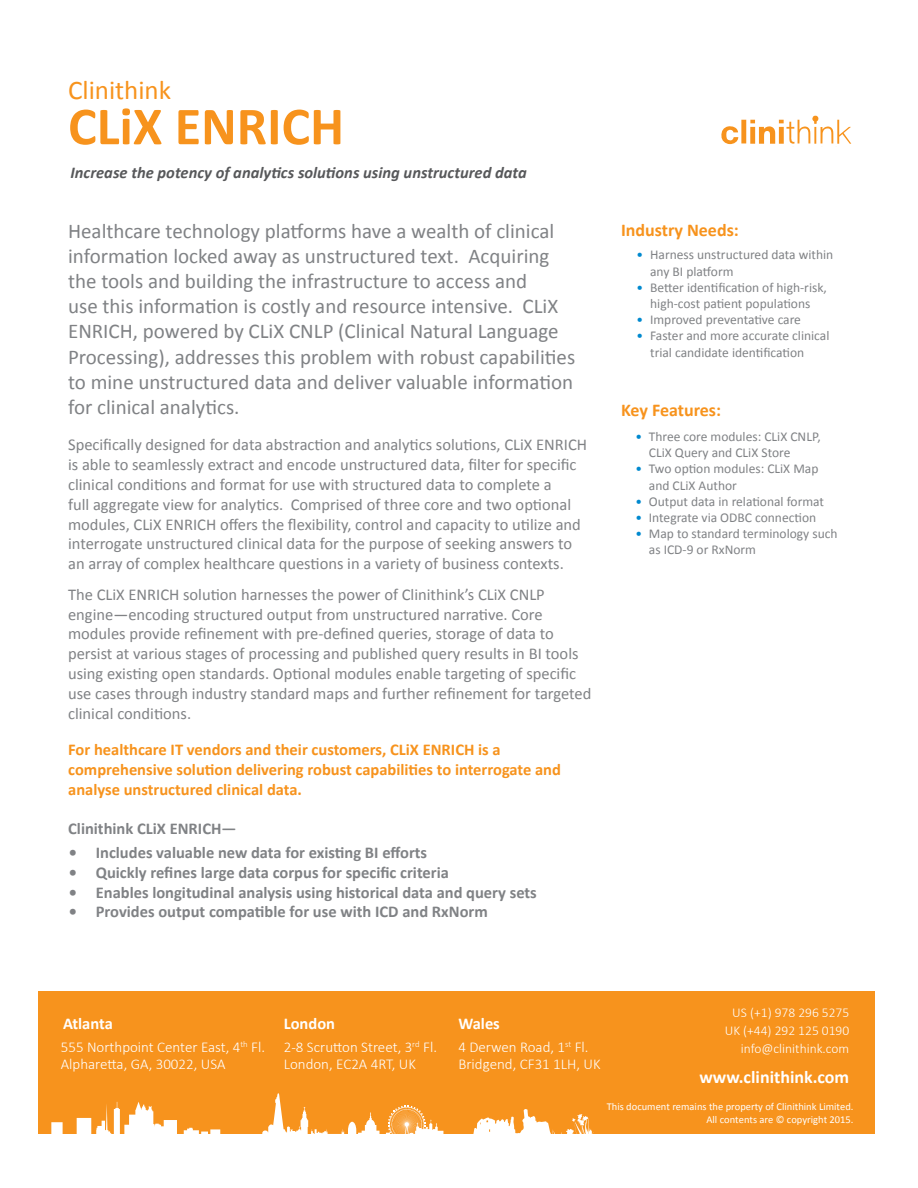
<style>
.page{position:relative;width:918px;height:1188px;background:#fff}
.page>*{position:absolute;margin:0;border:0;box-sizing:border-box;transform-origin:0 0}
.Title1{font:700 54px "Calibri";color:#f7931d}
.t1{font:27px "Calibri";color:#f7931d}
.Intro_Paragraph{font:21px/25.2px "Calibri";color:#808285}
.Sub_Heading{font:700 18px "Calibri";color:#f7931d}
.Address_Head{font:700 18px "Calibri";color:#fff}
.Text{font:16.5px/19.8px "Calibri";color:#808285}
.Benefits_Intro{font:700 16.5px "Calibri";color:#808285}
.Benefits_Intro-2{font:700 16.5px/19.8px "Calibri";color:#f7931d}
.Main_Value_Propositi{font:italic 700 16.5px "Calibri";color:#57585a}
.Address_Head-2{font:700 16.5px "Calibri";color:#fff}
.Address{font:300 15px "Calibri";color:#fff}
.t2{font:13.5px/16.2px "Calibri";color:#808285}
.Address_Head-3{font:300 13.5px "Calibri";color:#fff}
.t3{font:10.5px/12.6px "Calibri";color:#fff;text-align:right}
.s1{color:#0089cf}
</style>
<div class="page">
<svg style="left:721px;top:116px;width:130px;height:29px"></svg>
<div style="left:38px;top:992px;width:837px;height:142px;background:#f7931d"></div>
<svg style="left:262px;top:1093px;width:182px;height:41px"></svg>
<svg style="left:51px;top:1102px;width:170px;height:32px"></svg>
<svg style="left:473px;top:1109px;width:120px;height:25px"></svg>
<p class="t1" style="left:68px;top:73px;width:104px">Clinithink</p>
<p class="Title1" style="left:68px;top:92px;width:278px">CLiX ENRICH</p>
<p class="Main_Value_Propositi" style="left:70px;top:162px;width:458px">Increase the potency of analytics solutions using unstructured data</p>
<p class="Intro_Paragraph" style="left:68px;top:218px;width:509px">Healthcare technology platforms have a wealth of clinical information locked away as unstructured text. Acquiring the tools and building the infrastructure to access and<br>use this information is costly and resource intensive. CLiX ENRICH, powered by CLiX CNLP (Clinical Natural Language Processing), addresses this problem with robust capabilities to mine unstructured data and deliver valuable information for clinical analytics.</p>
<p class="Sub_Heading" style="left:621px;top:218px;width:119px">Industry Needs:</p>
<p class="t2" style="left:650px;top:247px;width:185px;text-indent:-14px"><span class="s1">•</span> Harness unstructured data within any BI platform</p>
<p class="t2" style="left:637px;top:279px;width:192px;text-align:center"><span class="s1">•</span> Better identification of high-risk, high-cost patient populations</p>
<p class="t2" style="left:637px;top:312px;width:166px"><span class="s1">•</span> Improved preventative care</p>
<p class="t2" style="left:650px;top:328px;width:181px;text-indent:-14px"><span class="s1">•</span> Faster and more accurate clinical trial candidate identification</p>
<p class="Sub_Heading" style="left:621px;top:399px;width:102px">Key Features:</p>
<p class="Text" style="left:68px;top:435px;width:521px">Specifically designed for data abstraction and analytics solutions, CLiX ENRICH is able to seamlessly extract and encode unstructured data, filter for specific clinical conditions and format for use with structured data to complete a<br>full aggregate view for analytics. Comprised of three core and two optional modules, CLiX ENRICH offers the flexibility, control and capacity to utilize and interrogate unstructured clinical data for the purpose of seeking answers to an array of complex healthcare questions in a variety of business contexts.</p>
<p class="Text" style="left:68px;top:584px;width:525px">The CLiX ENRICH solution harnesses the power of Clinithink’s CLiX CNLP engine―encoding structured output from unstructured narrative. Core modules provide refinement with pre-defined queries, storage of data to persist at various stages of processing and published query results in BI tools using existing open standards. Optional modules enable targeting of specific use cases through industry standard maps and further refinement for targeted clinical conditions.</p>
<p class="Benefits_Intro-2" style="left:68px;top:740px;width:494px">For healthcare IT vendors and their customers, CLiX ENRICH is a comprehensive solution delivering robust capabilities to interrogate and analyse unstructured clinical data.</p>
<p class="Benefits_Intro" style="left:68px;top:818px;width:170px">Clinithink CLiX ENRICH—</p>
<p class="Benefits_Intro" style="left:69px;top:842px;width:360px">• Includes valuable new data for existing BI efforts</p>
<p class="Benefits_Intro" style="left:69px;top:862px;width:382px">• Quickly refines large data corpus for specific criteria</p>
<p class="Benefits_Intro" style="left:69px;top:882px;width:470px">• Enables longitudinal analysis using historical data and query sets</p>
<p class="Benefits_Intro" style="left:69px;top:901px;width:421px">• Provides output compatible for use with ICD and RxNorm</p>
<p class="Address_Head-2" style="left:63px;top:1013px;width:51px">Atlanta</p>
<p class="Address_Head-2" style="left:284px;top:1013px;width:53px">London</p>
<p class="Address_Head-2" style="left:458px;top:1013px;width:43px">Wales</p>
<p class="Address" style="left:61px;top:1038px;width:206px">555 Northpoint Center East, 4<sup>th</sup> Fl.</p>
<p class="Address" style="left:61px;top:1055px;width:166px">Alpharetta, GA, 30022, USA</p>
<p class="Address" style="left:284px;top:1038px;width:155px">2-8 Scrutton Street, 3<sup>rd</sup> Fl.</p>
<p class="Address" style="left:284px;top:1055px;width:134px">London, EC2A 4RT, UK</p>
<p class="Address" style="left:458px;top:1038px;width:132px">4 Derwen Road, 1<sup>st</sup> Fl.</p>
<p class="Address" style="left:458px;top:1055px;width:144px">Bridgend, CF31 1LH, UK</p>
<p class="t2" style="left:649px;top:428px;width:173px;text-indent:-14px"><span class="s1">•</span> Three core modules: CLiX CNLP,<br>CLiX Query and CLiX Store</p>
<p class="t2" style="left:649px;top:461px;width:171px;text-indent:-14px"><span class="s1">•</span> Two option modules: CLiX Map and CLiX Author</p>
<p class="t2" style="left:635px;top:493px;width:190px"><span class="s1">•</span> Output data in relational format</p>
<p class="t2" style="left:635px;top:509px;width:182px"><span class="s1">•</span> Integrate via ODBC connection</p>
<p class="t2" style="left:649px;top:526px;width:190px;text-indent:-14px"><span class="s1">•</span> Map to standard terminology such as ICD-9 or RxNorm</p>
<p class="Address_Head-3" style="left:732px;top:1004px;width:118px">US (+1) 978 296 5275</p>
<p class="Address_Head-3" style="left:725px;top:1022px;width:126px">UK (+44) 292 125 0190</p>
<p class="Address_Head-3" style="left:741px;top:1040px;width:110px">info@clinithink.com</p>
<p class="Address_Head" style="left:699px;top:1065px;width:151px">www.clinithink.com</p>
<p class="t3" style="left:607px;top:1100px;width:248px">This document remains the property of Clinithink Limited.<br>All contents are © copyright 2015.</p>
</div>
